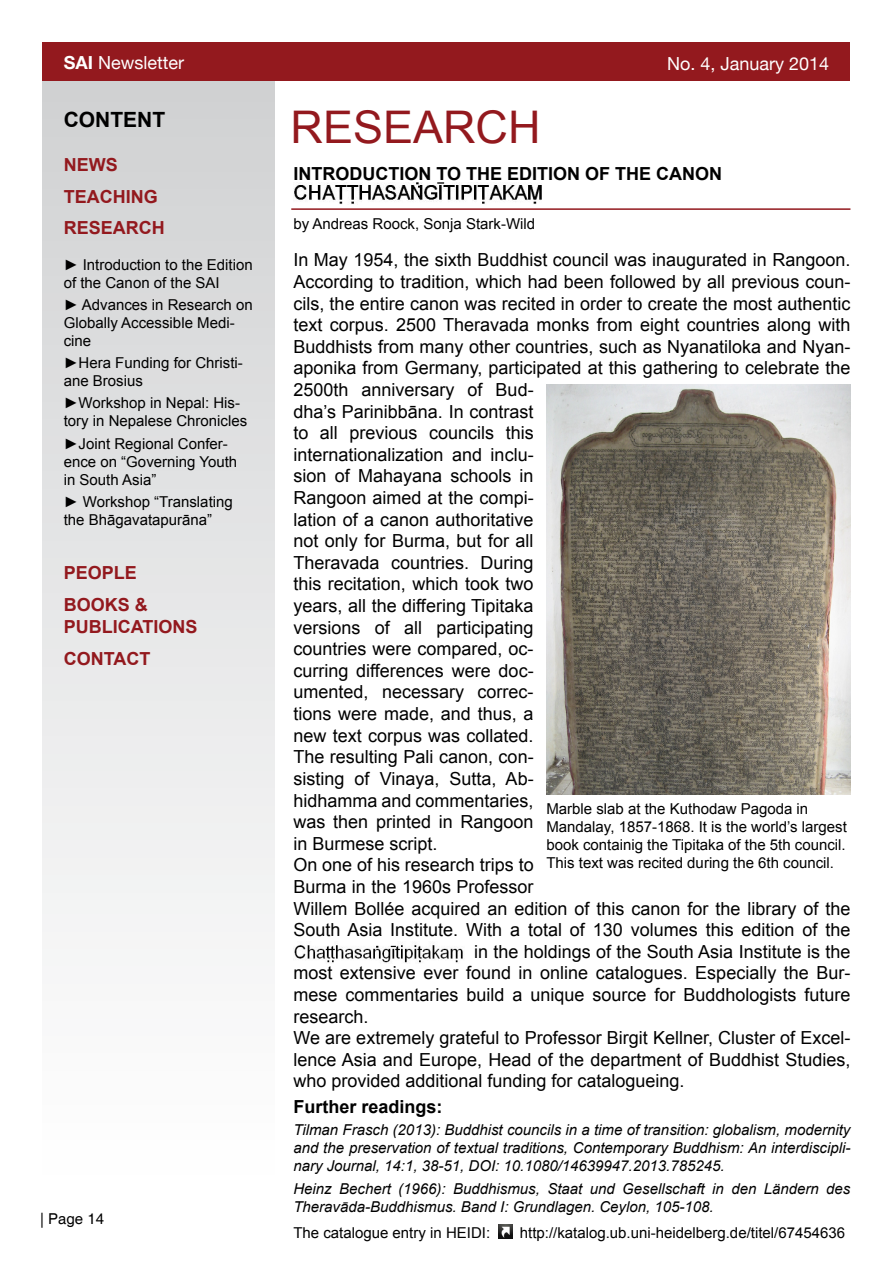
<style>
.page{position:relative;width:893px;height:1263px;background:#fff}
.page>*{position:absolute;margin:0;border:0;box-sizing:border-box;transform-origin:0 0}
.t1{font:45px "Arial";color:#93191e}
.t2{font:700 21px "Arial";color:#000}
.t3{font:18px "Arial";color:#000}
.t4{font:700 18px/32.4px "Arial";color:#93191e}
.t5{font:700 18px "Arial";color:#000}
.t6{font:18px "Helvetica Neue";color:#fff}
.t7{font:15px/18px "Arial";color:#000}
.t8{font:italic 15px/18px "Arial";color:#000;text-align:justify}
.t9{font:15px "Helvetica";color:#000}
.s1{font-weight:700}
</style>
<div class="page">
<div style="left:43px;top:81px;width:231px;height:1105px;background:linear-gradient(to bottom,#d0d1d2,#fff)"></div>
<div style="left:43px;top:43px;width:807px;height:38px;background:#93191e"></div>
<img style="left:498px;top:1225px;width:14px;height:13px">
<hr style="left:291px;top:208px;width:559px;height:2px;background:#93191e">
<img style="left:546px;top:385px;width:304px;height:409px">
<img style="left:294px;top:183px;width:248px;height:21px">
<img style="left:294px;top:943px;width:169px;height:20px">
<p class="t6" style="left:64px;top:52px;width:122px"><span class="s1">SAI</span> Newsletter</p>
<p class="t6" style="left:667px;top:52px;width:164px">No. 4, January 2014</p>
<p class="t2" style="left:64px;top:106px;width:103px">CONTENT</p>
<h1 class="t1" style="left:291px;top:98px;width:252px">RESEARCH</h1>
<p class="t4" style="left:64px;top:149px;width:95px">NEWS<br>TEACHING</p>
<p class="t4" style="left:64px;top:212px;width:102px">RESEARCH</p>
<p class="t7" style="left:64px;top:255px;width:190px">► Introduction to the Edition of the Canon of the SAI</p>
<p class="t7" style="left:64px;top:296px;width:190px">► Advances in Research on<br>Globally Accessible Medi&shy;cine</p>
<p class="t7" style="left:64px;top:354px;width:181px">►Hera Funding for Christi&shy;ane Brosius</p>
<p class="t7" style="left:64px;top:394px;width:185px">►Workshop in Nepal: His&shy;tory in Nepalese Chronicles</p>
<p class="t7" style="left:64px;top:434px;width:175px">►Joint Regional Confer&shy;ence on “Governing Youth in South Asia”</p>
<p class="t7" style="left:64px;top:493px;width:171px">► Workshop “Translating the Bhāgavatapurāna”</p>
<p class="t4" style="left:64px;top:557px;width:86px">PEOPLE<br>BOOKS &amp;</p>
<p class="t4" style="left:64px;top:611px;width:135px">PUBLICATIONS<br>CONTACT</p>
<p class="t5" style="left:293px;top:162px;width:430px">INTRODUCTION TO THE EDITION OF THE CANON</p>
<p class="t7" style="left:293px;top:215px;width:243px">by Andreas Roock, Sonja Stark-Wild</p>
<p class="t3" style="left:293px;top:248px;width:558px">In May 1954, the sixth Buddhist council was inaugurated in Rangoon.</p>
<p class="t3" style="left:293px;top:270px;width:559px">According to tradition, which had been followed by all previous coun-</p>
<p class="t3" style="left:293px;top:291px;width:559px">cils, the entire canon was recited in order to create the most authentic</p>
<p class="t3" style="left:293px;top:313px;width:558px">text corpus. 2500 Theravada monks from eight countries along with</p>
<p class="t3" style="left:293px;top:335px;width:558px">Buddhists from many other countries, such as Nyanatiloka and Nyan-</p>
<p class="t3" style="left:293px;top:356px;width:559px">aponika from Germany, participated at this gathering to celebrate the</p>
<p class="t3" style="left:293px;top:378px;width:242px">2500th anniversary of Bud-</p>
<p class="t3" style="left:293px;top:399px;width:242px">dha’s Parinibbāna. In contrast</p>
<p class="t3" style="left:293px;top:421px;width:242px">to all previous councils this</p>
<p class="t3" style="left:293px;top:443px;width:242px">internationalization and inclu-</p>
<p class="t3" style="left:293px;top:464px;width:242px">sion of Mahayana schools in</p>
<p class="t3" style="left:293px;top:486px;width:242px">Rangoon aimed at the compi-</p>
<p class="t3" style="left:293px;top:507px;width:242px">lation of a canon authoritative</p>
<p class="t3" style="left:293px;top:529px;width:242px">not only for Burma, but for all</p>
<p class="t3" style="left:293px;top:551px;width:242px">Theravada countries. During</p>
<p class="t3" style="left:293px;top:572px;width:242px">this recitation, which took two</p>
<p class="t3" style="left:293px;top:594px;width:242px">years, all the differing Tipitaka</p>
<p class="t3" style="left:293px;top:615px;width:242px">versions of all participating</p>
<p class="t3" style="left:293px;top:637px;width:242px">countries were compared, oc-</p>
<p class="t3" style="left:293px;top:659px;width:242px">curring differences were doc-</p>
<p class="t3" style="left:293px;top:680px;width:242px">umented, necessary correc-</p>
<p class="t3" style="left:293px;top:702px;width:242px">tions were made, and thus, a</p>
<p class="t3" style="left:293px;top:723px;width:242px">new text corpus was collated.</p>
<p class="t3" style="left:293px;top:745px;width:242px">The resulting Pali canon, con-</p>
<p class="t3" style="left:293px;top:767px;width:242px">sisting of Vinaya, Sutta, Ab-</p>
<p class="t3" style="left:293px;top:788px;width:242px">hidhamma and commentaries,</p>
<p class="t3" style="left:293px;top:810px;width:242px">was then printed in Rangoon</p>
<p class="t3" style="left:293px;top:831px;width:146px">in Burmese script.</p>
<p class="t3" style="left:293px;top:853px;width:242px">On one of his research trips to</p>
<p class="t3" style="left:293px;top:875px;width:242px">Burma in the 1960s Professor</p>
<p class="t3" style="left:293px;top:896px;width:559px">Willem Bollée acquired an edition of this canon for the library of the</p>
<p class="t3" style="left:293px;top:918px;width:558px">South Asia Institute. With a total of 130 volumes this edition of the</p>
<p class="t3" style="left:474px;top:939px;width:378px">in the holdings of the South Asia Institute is the</p>
<p class="t3" style="left:293px;top:961px;width:558px">most extensive ever found in online catalogues. Especially the Bur-</p>
<p class="t3" style="left:293px;top:983px;width:558px">mese commentaries build a unique source for Buddhologists future</p>
<p class="t3" style="left:293px;top:1004px;width:77px">research.</p>
<p class="t3" style="left:293px;top:1026px;width:558px">We are extremely grateful to Professor Birgit Kellner, Cluster of Excel-</p>
<p class="t3" style="left:293px;top:1047px;width:558px">lence Asia and Europe, Head of the department of Buddhist Studies,</p>
<p class="t3" style="left:293px;top:1069px;width:393px">who provided additional funding for catalogueing.</p>
<p class="t5" style="left:293px;top:1095px;width:151px">Further readings:</p>
<p class="t8" style="left:293px;top:1121px;width:559px">Tilman Frasch (2013): Buddhist councils in a time of transition: globalism, modernity and the preservation of textual traditions, Contemporary Buddhism: An interdiscipli&shy;nary Journal, 14:1, 38-51, DOI: 10.1080/14639947.2013.785245.</p>
<p class="t8" style="left:293px;top:1179px;width:558px">Heinz Bechert (1966): Buddhismus, Staat und Gesellschaft in den Ländern des<br>Theravāda-Buddhismus. Band I: Grundlagen. Ceylon, 105-108.</p>
<p class="t7" style="left:293px;top:1223px;width:198px">The catalogue entry in HEIDI:</p>
<p class="t7" style="left:520px;top:1223px;width:327px">http://katalog.ub.uni-heidelberg.de/titel/67454636</p>
<p class="t7" style="left:546px;top:800px;width:302px">Marble slab at the Kuthodaw Pagoda in Mandalay, 1857-1868. It is the world’s largest book containig the Tipitaka of the 5th council.<br>This text was recited during the 6th council.</p>
<p class="t9" style="left:40px;top:1210px;width:65px">| Page 14</p>
</div>
